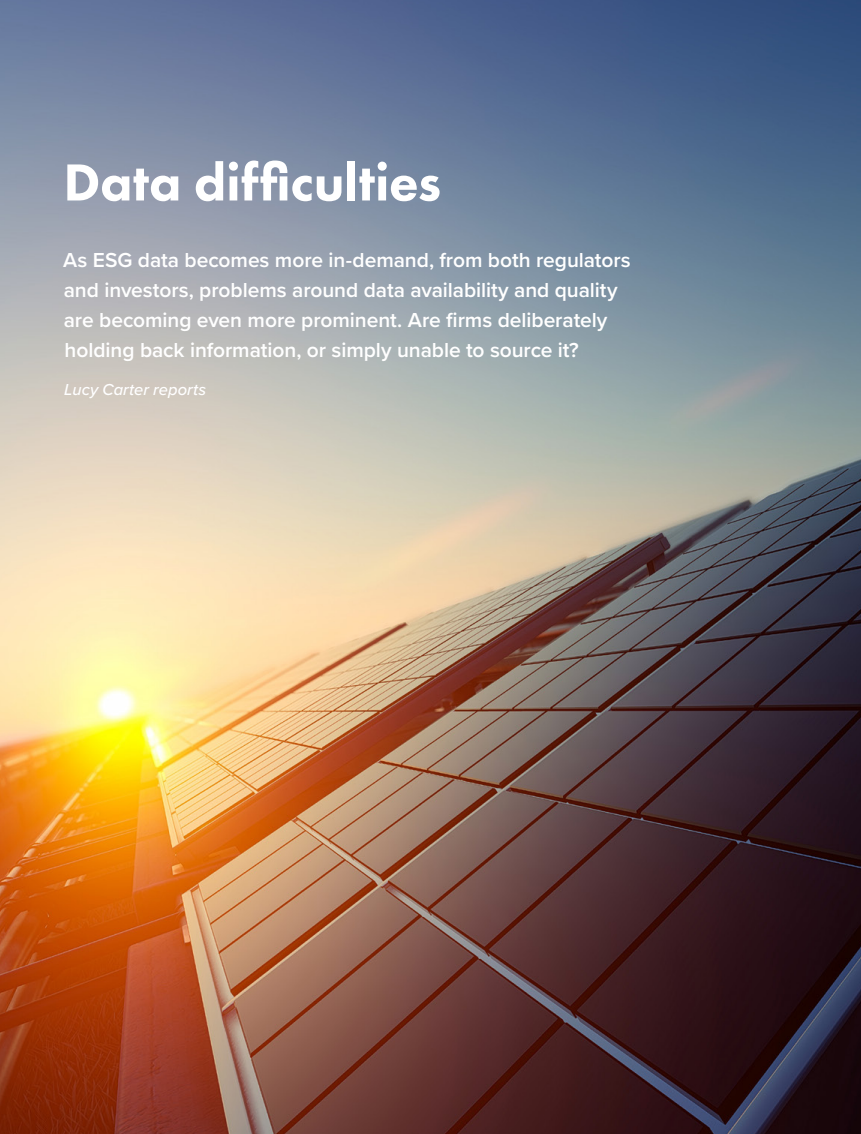
<style>
.page{position:relative;width:861px;height:1134px;background:#fff}
.page>*{position:absolute;margin:0;border:0;box-sizing:border-box;transform-origin:0 0}
.Headers{font:800 54px "Futura PT";letter-spacing:-.005em;color:#fff}
.Standfirst{font:600 21px/30px "Proxima Nova";letter-spacing:-.005em;color:#fff}
.Standfirst-2{font:italic 500 16.5px "Proxima Nova";color:#fff}
</style>
<div class="page">
<img style="left:0;top:0;width:861px;height:1134px">
<p class="Headers" style="left:63px;top:149px;width:379px">Data difficulties</p>
<p class="Standfirst" style="left:63px;top:244px;width:569px">As ESG data becomes more in-demand, from both regulators and investors, problems around data availability and quality are becoming even more prominent. Are firms deliberately holding back information, or simply unable to source it?</p>
<p class="Standfirst-2" style="left:64px;top:377px;width:143px">Lucy Carter reports</p>
</div>
